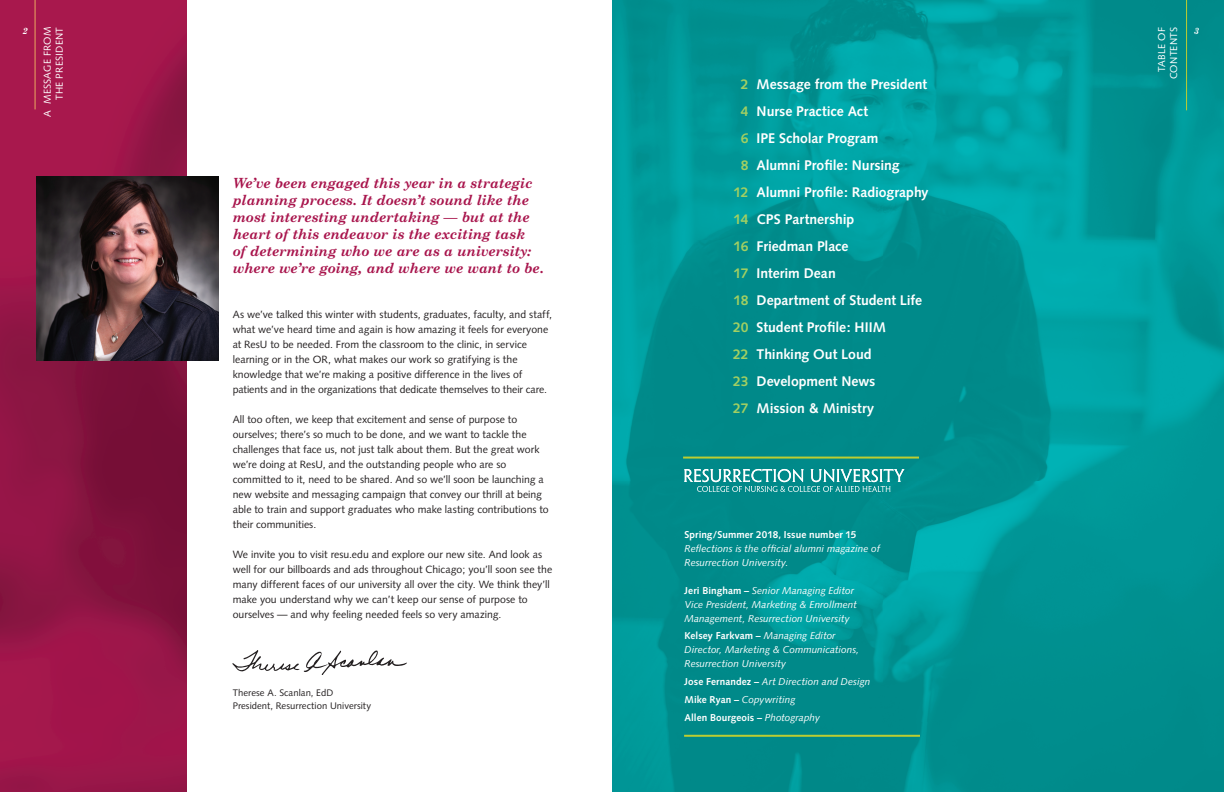
<style>
.page{position:relative;width:1224px;height:792px;background:#fff}
.page>*{position:absolute;margin:0;border:0;box-sizing:border-box;transform-origin:0 0}
.t1{font:700 14px/27px "Syntax";letter-spacing:-.005em;color:#fff}
.t2{font:italic 700 14px/17px "Century Schoolbook";letter-spacing:-.015em;color:#a8144c}
.t3{font:700 14px/27px "Syntax";letter-spacing:-.03em;color:#a2cf62;text-align:center}
.t4{font:10.5px/15px "Syntax";color:#231f20}
.t5{font:italic 10px/14px "Syntax";color:#fff}
.t6{font:10px/12px "Syntax";letter-spacing:.025em;color:#fff;text-align:right}
.t7{font:700 10px "Syntax";letter-spacing:.005em;color:#fff}
.t8{font:9.5px/13px "Syntax";letter-spacing:.005em;color:#231f20}
.t9{font:italic 700 9px "Century Schoolbook";color:#fff}
.s1{font-weight:700;font-style:normal}
</style>
<div class="page">
<img style="left:612px;top:0;width:612px;height:792px">
<svg style="left:684px;top:469px;width:220px;height:23px;background:#44a9a9"></svg>
<hr style="left:683px;top:457px;width:236px;height:2px;background:#bdcd31">
<hr style="left:684px;top:735px;width:236px;height:2px;background:#bdcd31">
<img style="left:0;top:0;width:187px;height:792px">
<hr style="left:35px;top:0;width:1px;height:109px;background:#eaaa60">
<img style="left:37px;top:177px;width:181px;height:184px">
<svg style="left:232px;top:650px;width:175px;height:25px"></svg>
<hr style="left:1186px;top:0;width:1px;height:110px;background:#bdcd31">
<p class="t6" style="left:41px;top:117px;width:91px;rotate:-90deg">A MESSAGE FROM<br>THE PRESIDENT</p>
<p class="t9" style="left:23px;top:25px;width:7px">2</p>
<p class="t6" style="left:1156px;top:79px;width:54px;rotate:-90deg">TABLE OF<br>CONTENTS</p>
<p class="t9" style="left:1194px;top:25px;width:7px">3</p>
<p class="t1" style="left:757px;top:71px;width:173px">Message from the President<br>Nurse Practice Act<br>IPE Scholar Program<br>Alumni Profile: Nursing<br>Alumni Profile: Radiography<br>CPS Partnership<br>Friedman Place<br>Interim Dean<br>Department of Student Life<br>Student Profile: HIIM<br>Thinking Out Loud<br>Development News<br>Mission &amp; Ministry</p>
<h1 class="t3" style="left:733px;top:71px;width:17px">2<br>4<br>6<br>8<br>12<br>14<br>16<br>17<br>18<br>20<br>22<br>23<br>27</h1>
<p class="t2" style="left:233px;top:174px;width:313px">We’ve been engaged this year in a strategic planning process. It doesn’t sound like the most interesting undertaking — but at the heart of this endeavor is the exciting task<br>of determining who we are as a university: where we’re going, and where we want to be.</p>
<p class="t4" style="left:233px;top:307px;width:321px">As we’ve talked this winter with students, graduates, faculty, and staff, what we’ve heard time and again is how amazing it feels for everyone at ResU to be needed. From the classroom to the clinic, in service learning or in the OR, what makes our work so gratifying is the knowledge that we’re making a positive difference in the lives of patients and in the organizations that dedicate themselves to their care.</p>
<p class="t4" style="left:233px;top:412px;width:318px">All too often, we keep that excitement and sense of purpose to ourselves; there’s so much to be done, and we want to tackle the challenges that face us, not just talk about them. But the great work we’re doing at ResU, and the outstanding people who are so committed to it, need to be shared. And so we’ll soon be launching a new website and messaging campaign that convey our thrill at being able to train and support graduates who make lasting contributions to their communities.</p>
<p class="t4" style="left:233px;top:547px;width:321px">We invite you to visit resu.edu and explore our new site. And look as well for our billboards and ads throughout Chicago; you’ll soon see the many different faces of our university all over the city. We think they’ll make you understand why we can’t keep our sense of purpose to ourselves — and why feeling needed feels so very amazing.</p>
<p class="t7" style="left:685px;top:528px;width:173px">Spring/Summer 2018, Issue number 15</p>
<p class="t5" style="left:685px;top:541px;width:197px">Reflections is the official alumni magazine of<br>Resurrection University.</p>
<p class="t5" style="left:685px;top:583px;width:174px"><span class="s1">Jeri Bingham –</span> Senior Managing Editor<br>Vice President, Marketing &amp; Enrollment<br>Management, Resurrection University</p>
<p class="t5" style="left:685px;top:629px;width:176px"><span class="s1">Kelsey Farkvam –</span> Managing Editor<br>Director, Marketing &amp; Communications,<br>Resurrection University</p>
<p class="t5" style="left:685px;top:673px;width:187px;line-height:17.8px"><span class="s1">Jose Fernandez –</span> Art Direction and Design<br><span class="s1">Mike Ryan –</span> Copywriting<br><span class="s1">Allen Bourgeois –</span> Photography</p>
<p class="t8" style="left:233px;top:687px;width:140px">Therese A. Scanlan, EdD<br>President, Resurrection University</p>
</div>
